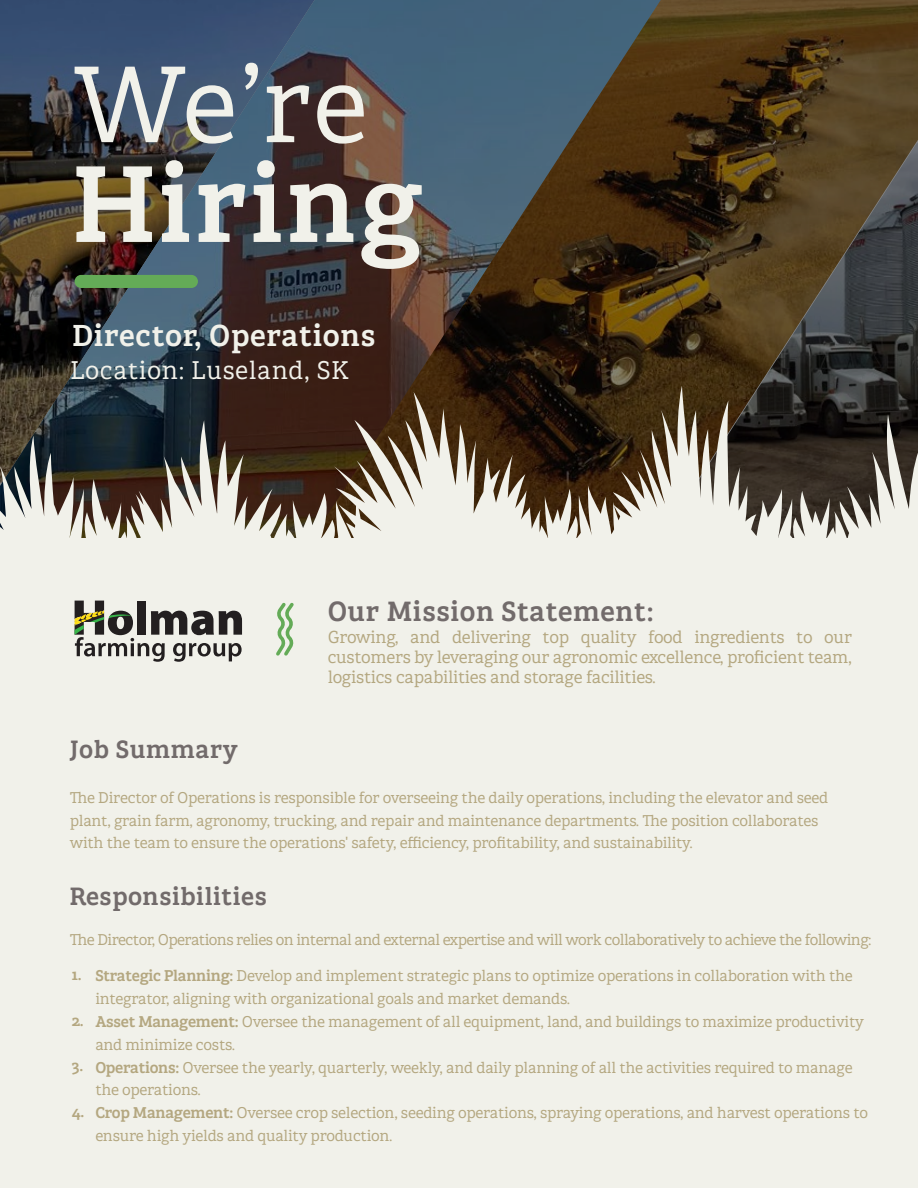
<style>
.page{position:relative;width:918px;height:1188px;background:#fff}
.page>*{position:absolute;margin:0;border:0;box-sizing:border-box;transform-origin:0 0}
.t1{font:700 104.1px "Brava Slab";letter-spacing:.02em;color:#f1f1ea}
.t2{font:104.1px "Brava Slab";color:#f1f1ea}
.t3{font:700 29.1px "Brava Slab";letter-spacing:.02em;color:#f1f1ea}
.t4{font:700 26.7px "Brava Slab";letter-spacing:.02em;color:#726b6b}
.t5{font:24.6px "Brava Slab";letter-spacing:.02em;color:#f1f1ea}
.t6{font:700 24px "Brava Slab";letter-spacing:.02em;color:#726b6b}
.t7{font:16.65px/20.1px "Brava Slab";letter-spacing:-.02em;color:#b4a780;text-align:justify}
.t8{font:15px/22.8px "Brava Slab";letter-spacing:-.02em;color:#b4a780}
.t9{font:15px "Brava Slab";letter-spacing:-.04em;color:#b4a780}
.t10{font:700 15px "Brava Slab";color:#b4a780}
.s1{font-weight:700}
</style>
<div class="page">
<svg style="left:0;top:0;width:918px;height:386px;background:#413e3a"></svg>
<div style="left:0;top:538px;width:918px;height:650px;background:#f1f1ea"></div>
<svg style="left:75px;top:601px;width:167px;height:61px"></svg>
<svg style="left:276px;top:602px;width:18px;height:54px"></svg>
<div style="left:75px;top:275px;width:123px;height:13px;background:#64ab57;border-radius:7px"></div>
<svg style="left:0;top:386px;width:918px;height:152px;background:#6a6258"></svg>
<h1 class="t2" style="left:73px;top:34px;width:297px">We’re</h1>
<h1 class="t1" style="left:73px;top:135px;width:351px">Hiring</h1>
<h2 class="t3" style="left:73px;top:316px;width:305px">Director, Operations</h2>
<h3 class="t5" style="left:70px;top:354px;width:280px">Location: Luseland, SK</h3>
<h3 class="t4" style="left:328px;top:593px;width:327px">Our Mission Statement:</h3>
<p class="t7" style="left:328px;top:627px;width:526px">Growing, and delivering top quality food ingredients to our customers by leveraging our agronomic excellence, proficient team, logistics capabilities and storage facilities.</p>
<h3 class="t6" style="left:70px;top:734px;width:169px">Job Summary</h3>
<p class="t8" style="left:70px;top:786px;width:760px">The Director of Operations is responsible for overseeing the daily operations, including the elevator and seed plant, grain farm, agronomy, trucking, and repair and maintenance departments. The position collaborates with the team to ensure the operations' safety, efficiency, profitability, and sustainability.</p>
<h3 class="t6" style="left:70px;top:880px;width:199px">Responsibilities</h3>
<p class="t9" style="left:70px;top:929px;width:803px">The Director, Operations relies on internal and external expertise and will work collaboratively to achieve the following:</p>
<p class="t8" style="left:95px;top:964px;width:774px"><span class="s1">Strategic Planning:</span> Develop and implement strategic plans to optimize operations in collaboration with the integrator, aligning with organizational goals and market demands.<br><span class="s1">Asset Management:</span> Oversee the management of all equipment, land, and buildings to maximize productivity and minimize costs.<br><span class="s1">Operations:</span> Oversee the yearly, quarterly, weekly, and daily planning of all the activities required to manage the operations.<br><span class="s1">Crop Management:</span> Oversee crop selection, seeding operations, spraying operations, and harvest operations to ensure high yields and quality production.</p>
<p class="t10" style="left:72px;top:965px;width:11px">1.</p>
<p class="t10" style="left:72px;top:1010px;width:14px">2.</p>
<p class="t10" style="left:72px;top:1056px;width:13px">3.</p>
<p class="t10" style="left:72px;top:1101px;width:14px">4.</p>
</div>
